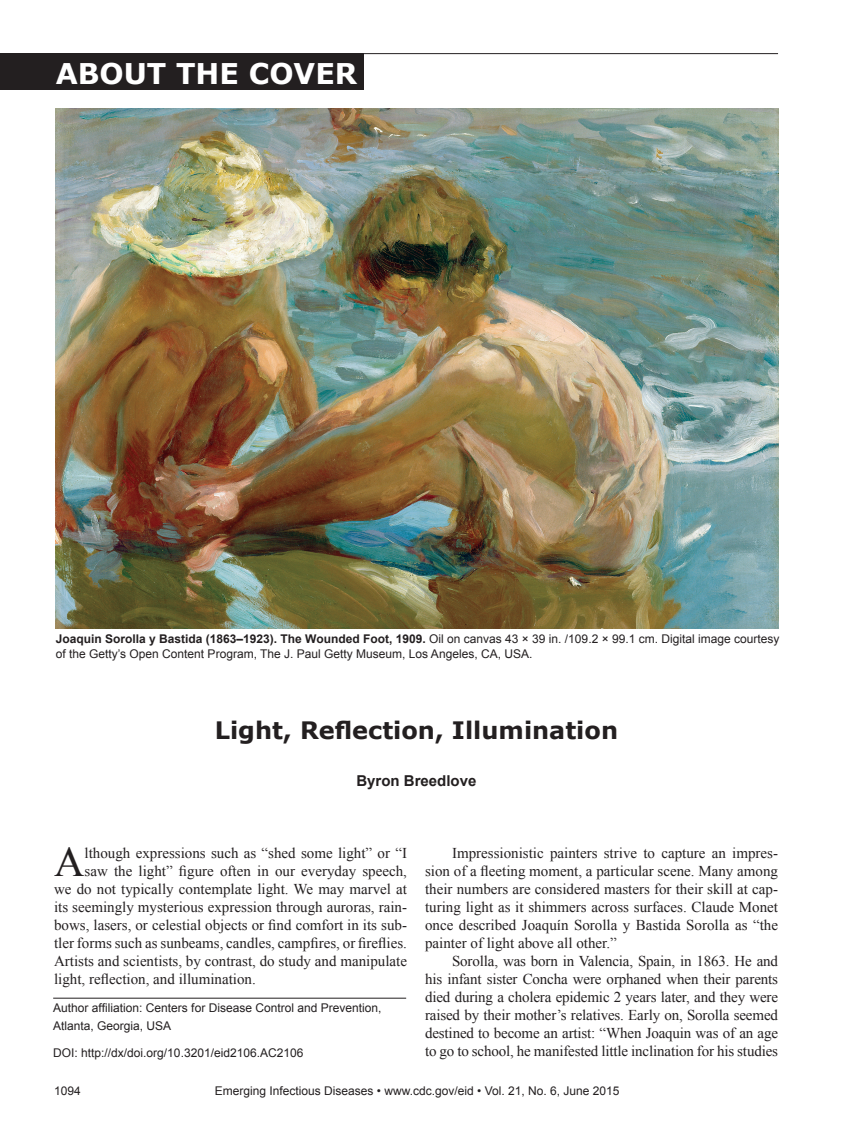
<style>
.page{position:relative;width:851px;height:1134px;background:#fff}
.page>*{position:absolute;margin:0;border:0;box-sizing:border-box;transform-origin:0 0}
.Drop_Cap{font:42.15px "Times New Roman";color:#231f20}
.t1{font:700 28.5px "Verdana";color:#fff}
.Article_Title{font:700 24px "Verdana";color:#231f20}
.Body_Text{font:15px/18px "Times New Roman";letter-spacing:-.005em;color:#231f20;text-align:justify}
.Drop_Cap-2{font:15px "Times New Roman";color:#231f20}
.Authors{font:700 15px "Arial";color:#231f20}
.Figure_Legend{font:12px/15px "Arial";color:#231f20}
.Affiliations{font:12px/18px "Arial";color:#231f20}
.DOI{font:12px "Arial";color:#231f20}
.s1{font-weight:700}
</style>
<div class="page">
<hr style="left:0;top:53px;width:778px;height:1px;background:#231f20">
<div style="left:0;top:53px;width:363px;height:37px;background:#231f20"></div>
<img style="left:56px;top:108px;width:722px;height:520px">
<hr style="left:53px;top:998px;width:353px;height:1px;background:#231f20">
<p class="t1" style="left:56px;top:53px;width:303px">ABOUT THE COVER</p>
<p class="Figure_Legend" style="left:56px;top:631px;width:725px"><span class="s1">Joaquin Sorolla y Bastida (1863–1923). The Wounded Foot, 1909.</span> Oil on canvas 43 × 39 in. /109.2 × 99.1 cm. Digital image courtesy of the Getty’s Open Content Program, The J. Paul Getty Museum, Los Angeles, CA, USA.</p>
<p class="Article_Title" style="left:215px;top:714px;width:405px">Light, Reflection, Illumination</p>
<p class="Authors" style="left:356px;top:770px;width:122px">Byron Breedlove</p>
<p class="Drop_Cap" style="left:54px;top:834px;width:32px">A</p>
<p class="Drop_Cap-2" style="left:84px;top:843px;width:324px">lthough expressions such as “shed some light” or “I</p>
<p class="Drop_Cap-2" style="left:84px;top:861px;width:324px">saw the light” figure often in our everyday speech,</p>
<p class="Drop_Cap-2" style="left:54px;top:879px;width:354px">we do not typically contemplate light. We may marvel at</p>
<p class="Drop_Cap-2" style="left:54px;top:897px;width:354px">its seemingly mysterious expression through auroras, rain-</p>
<p class="Drop_Cap-2" style="left:54px;top:915px;width:354px">bows, lasers, or celestial objects or find comfort in its sub-</p>
<p class="Drop_Cap-2" style="left:54px;top:933px;width:354px">tler forms such as sunbeams, candles, campfires, or fireflies.</p>
<p class="Drop_Cap-2" style="left:54px;top:951px;width:354px">Artists and scientists, by contrast, do study and manipulate</p>
<p class="Drop_Cap-2" style="left:54px;top:969px;width:203px">light, reflection, and illumination.</p>
<p class="Affiliations" style="left:53px;top:999px;width:330px">Author affiliation: Centers for Disease Control and Prevention,<br>Atlanta, Georgia, USA</p>
<p class="DOI" style="left:53px;top:1045px;width:252px">DOI: http://dx/doi.org/10.3201/eid2106.AC2106</p>
<p class="Body_Text" style="left:425px;top:844px;width:354px;text-indent:27px">Impressionistic painters strive to capture an impres&shy;sion of a fleeting moment, a particular scene. Many among their numbers are considered masters for their skill at cap&shy;turing light as it shimmers across surfaces. Claude Monet once described Joaquín Sorolla y Bastida Sorolla as “the painter of light above all other.”</p>
<p class="Body_Text" style="left:425px;top:952px;width:354px;text-indent:27px">Sorolla, was born in Valencia, Spain, in 1863. He and his infant sister Concha were orphaned when their parents died during a cholera epidemic 2 years later, and they were raised by their mother’s relatives. Early on, Sorolla seemed destined to become an artist: “When Joaquin was of an age to go to school, he manifested little inclination for his studies</p>
<p class="Figure_Legend" style="left:54px;top:1084px;width:28px">1094</p>
<p class="Figure_Legend" style="left:215px;top:1084px;width:406px">Emerging Infectious Diseases • www.cdc.gov/eid • Vol. 21, No. 6, June 2015</p>
</div>
